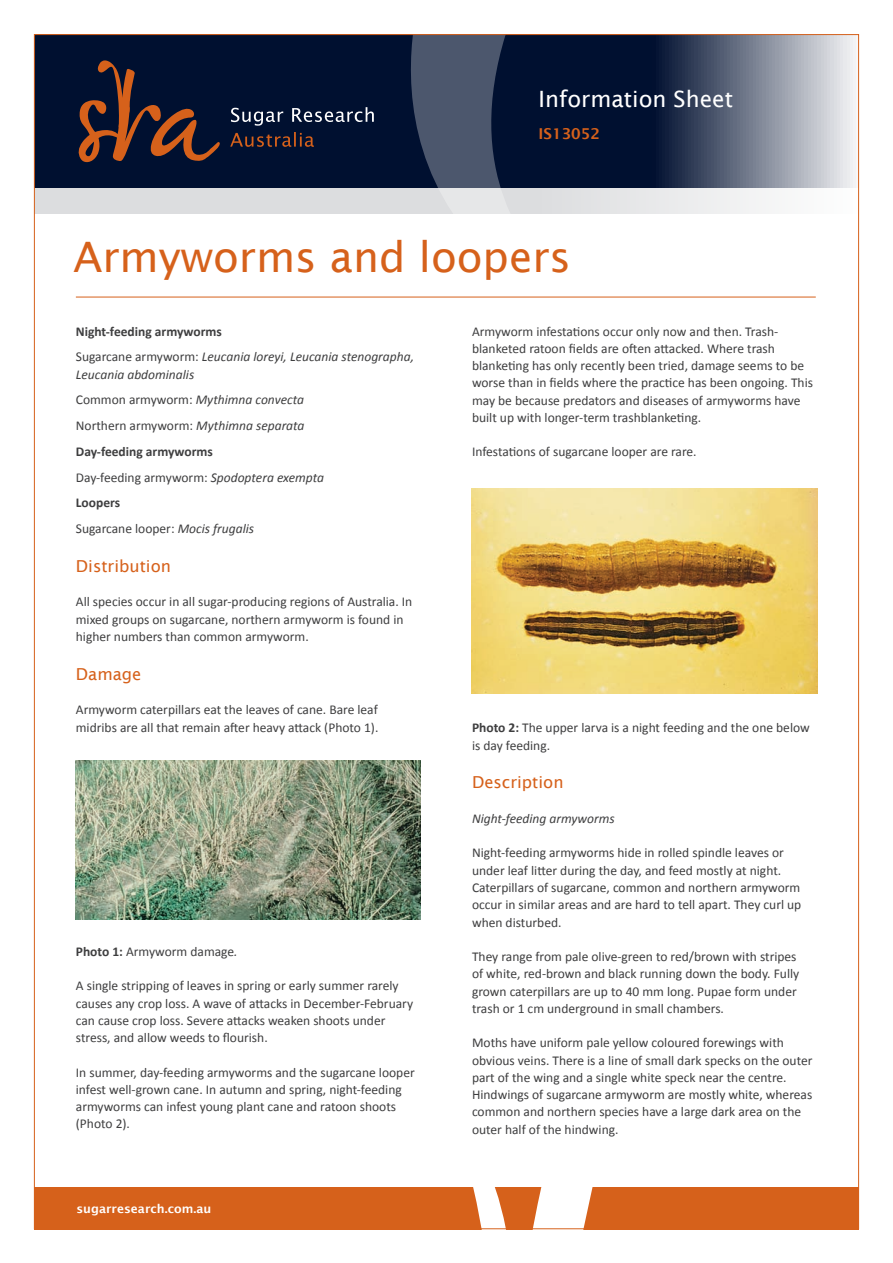
<style>
.page{position:relative;width:893px;height:1263px;background:#fff}
.page>*{position:absolute;margin:0;border:0;box-sizing:border-box;transform-origin:0 0}
.t1{font:42px "Lucida Sans";color:#d6611b}
.t2{font:22.5px "Lucida Sans";color:#fff}
.t3{font:16.5px "Lucida Sans";color:#d6611b}
.t4{font:600 15px "Lucida Sans";color:#d6611b}
.t5{font:13.5px/17.2px "Calibri";color:#3e3e3f}
.t6{font:italic 13.5px/25.8px "Calibri";color:#3e3e3f}
.t7{font:600 12px "Lucida Sans";color:#fff}
.s1{font-weight:700;font-style:normal}
.s2{font-style:normal}
.s3{font-weight:700}
.s4{font-style:italic}
</style>
<div class="page">
<svg style="left:36px;top:36px;width:820px;height:152px;background:#39455e"></svg>
<div style="left:34px;top:1187px;width:825px;height:42px;background:#d6611b"></div>
<svg style="left:36px;top:188px;width:733px;height:26px;background:#dfe0e2"></svg>
<svg style="left:409px;top:36px;width:274px;height:178px;background:#35415a"></svg>
<svg style="left:78px;top:60px;width:142px;height:102px;background:#34232a"></svg>
<svg style="left:230px;top:132px;width:84px;height:15px"></svg>
<svg style="left:231px;top:107px;width:143px;height:19px;background:#34405a"></svg>
<svg style="left:371px;top:1187px;width:222px;height:43px"></svg>
<img style="left:76px;top:761px;width:345px;height:158px">
<img style="left:472px;top:488px;width:345px;height:206px">
<hr style="left:76px;top:297px;width:740px;height:1px;background:#d6611b">
<h2 class="t2" style="left:539px;top:86px;width:196px">Information Sheet</h2>
<p class="t4" style="left:539px;top:125px;width:63px">IS13052</p>
<h1 class="t1" style="left:73px;top:233px;width:499px">Armyworms and loopers</h1>
<p class="t6" style="left:76px;top:318px;width:340px"><span class="s1">Night-feeding armyworms<br></span><span class="s2">Sugarcane armyworm:</span> Leucania loreyi, Leucania stenographa,</p>
<p class="t6" style="left:76px;top:361px;width:250px">Leucania abdominalis<br><span class="s2">Common armyworm:</span> Mythimna convecta<br><span class="s2">Northern armyworm:</span> Mythimna separata<br><span class="s1">Day-feeding armyworms<br></span><span class="s2">Day-feeding armyworm:</span> Spodoptera exempta<br><span class="s1">Loopers<br></span><span class="s2">Sugarcane looper:</span> Mocis frugalis</p>
<p class="t3" style="left:76px;top:557px;width:97px">Distribution</p>
<p class="t5" style="left:76px;top:593px;width:338px">All species occur in all sugar-producing regions of Australia. In mixed groups on sugarcane, northern armyworm is found in higher numbers than common armyworm.</p>
<p class="t3" style="left:76px;top:664px;width:67px">Damage</p>
<p class="t5" style="left:76px;top:701px;width:304px">Armyworm caterpillars eat the leaves of cane. Bare leaf midribs are all that remain after heavy attack (Photo 1).</p>
<p class="t5" style="left:76px;top:943px;width:163px"><span class="s3">Photo 1:</span> Armyworm damage<span class="s4">.</span></p>
<p class="t5" style="left:76px;top:977px;width:339px">A single stripping of leaves in spring or early summer rarely causes any crop loss. A wave of attacks in December-February can cause crop loss. Severe attacks weaken shoots under stress, and allow weeds to flourish.</p>
<p class="t5" style="left:76px;top:1063px;width:340px">In summer, day-feeding armyworms and the sugarcane looper infest well-grown cane. In autumn and spring, night-feeding armyworms can infest young plant cane and ratoon shoots (Photo 2).</p>
<p class="t7" style="left:77px;top:1201px;width:136px">sugarresearch.com.au</p>
<p class="t5" style="left:472px;top:322px;width:343px">Armyworm infestations occur only now and then. Trash&shy;blanketed ratoon fields are often attacked. Where trash blanketing has only recently been tried, damage seems to be worse than in fields where the practice has been ongoing. This may be because predators and diseases of armyworms have built up with longer-term trashblanketing.</p>
<p class="t5" style="left:472px;top:443px;width:226px">Infestations of sugarcane looper are rare.</p>
<p class="t5" style="left:472px;top:719px;width:339px"><span class="s3">Photo 2:</span> The upper larva is a night feeding and the one below is day feeding.</p>
<p class="t3" style="left:472px;top:773px;width:93px">Description</p>
<p class="t6" style="left:472px;top:805px;width:144px">Night-feeding armyworms</p>
<p class="t5" style="left:472px;top:844px;width:331px">Night-feeding armyworms hide in rolled spindle leaves or under leaf litter during the day, and feed mostly at night.<br>Caterpillars of sugarcane, common and northern armyworm occur in similar areas and are hard to tell apart. They curl up when disturbed.</p>
<p class="t5" style="left:472px;top:948px;width:329px">They range from pale olive-green to red/brown with stripes of white, red-brown and black running down the body. Fully grown caterpillars are up to 40 mm long. Pupae form under trash or 1 cm underground in small chambers.</p>
<p class="t5" style="left:472px;top:1034px;width:342px">Moths have uniform pale yellow coloured forewings with obvious veins. There is a line of small dark specks on the outer part of the wing and a single white speck near the centre.<br>Hindwings of sugarcane armyworm are mostly white, whereas common and northern species have a large dark area on the outer half of the hindwing.</p>
</div>
